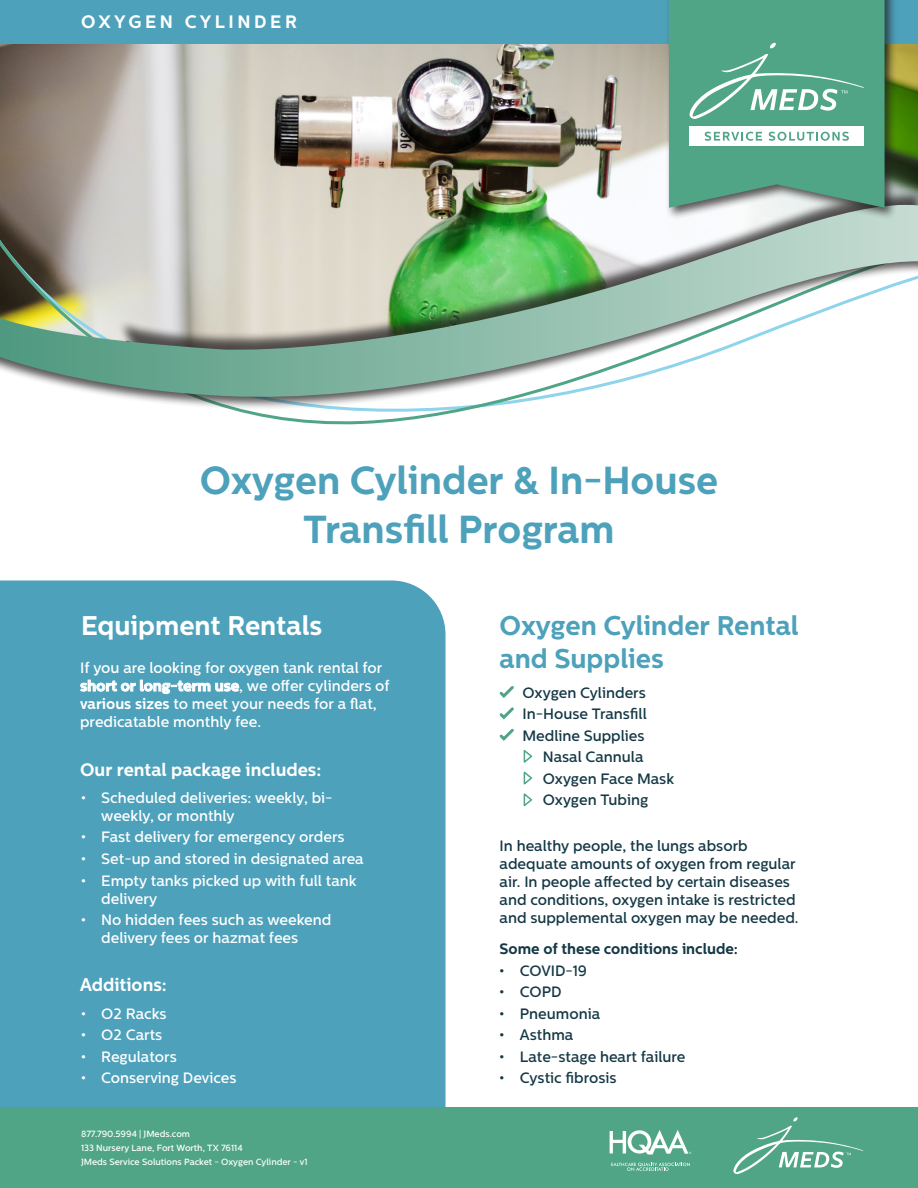
<style>
.page{position:relative;width:918px;height:1188px;background:#fff}
.page>*{position:absolute;margin:0;border:0;box-sizing:border-box;transform-origin:0 0}
.t1{font:700 39px/49.2px "Centrale Sans";color:#4da1bb;text-align:center}
.t2{font:700 27px/32.4px "Centrale Sans";color:#4da1bb}
.t3{font:700 27px "Centrale Sans";color:#fff}
.t4{font:700 18px "Centrale Sans";color:#fff}
.t5{font:700 18px "Centrale Sans";letter-spacing:.2em;color:#fff}
.t6{font:500 15px/18px "Centrale Sans";color:#fff}
.t7{font:500 15px/18px "Centrale Sans";color:#143845}
.t8{font:700 15px "Centrale Sans";color:#143845}
.t9{font:500 9px "Centrale Sans";color:#fff}
.s1{font-weight:700}
</style>
<div class="page">
<div style="left:0;top:580px;width:446px;height:527px;background:#4da1bb"></div>
<img style="left:0;top:43px;width:918px;height:159px">
<svg style="left:237px;top:411px;width:225px;height:14px"></svg>
<div style="left:117px;top:189px;width:801px;height:185px;background:#231f20;opacity:.75"></div>
<div style="left:0;top:202px;width:918px;height:209px;background:#231f20;opacity:.75"></div>
<img style="left:0;top:205px;width:918px;height:199px">
<div style="left:0;top:0;width:669px;height:43px;background:#4da1bb"></div>
<div style="left:669px;top:0;width:249px;height:43px;background:#4da1bb"></div>
<div style="left:666px;top:0;width:232px;height:220px;background:#231f20;opacity:.75"></div>
<svg style="left:669px;top:0;width:216px;height:208px;background:#57a589"></svg>
<svg style="left:690px;top:43px;width:174px;height:76px;background:#65b095"></svg>
<div style="left:690px;top:126px;width:174px;height:20px;background:#fff"></div>
<svg style="left:705px;top:132px;width:57px;height:9px"></svg>
<svg style="left:769px;top:132px;width:80px;height:9px"></svg>
<div style="left:0;top:1107px;width:918px;height:81px;background:#4fa586"></div>
<svg style="left:733px;top:1117px;width:130px;height:57px"></svg>
<svg style="left:611px;top:1163px;width:79px;height:8px"></svg>
<svg style="left:610px;top:1130px;width:81px;height:25px"></svg>
<svg style="left:499px;top:686px;width:15px;height:55px"></svg>
<svg style="left:523px;top:750px;width:10px;height:57px"></svg>
<p class="t5" style="left:81px;top:11px;width:217px">OXYGEN CYLINDER</p>
<p class="t1" style="left:200px;top:455px;width:520px">Oxygen Cylinder &amp; In-House<br>Transfill Program</p>
<p class="t3" style="left:81px;top:610px;width:243px">Equipment Rentals</p>
<p class="t6" style="left:80px;top:659px;width:311px">If you are looking for oxygen tank rental for <span class="s1">short or long-term use</span>, we offer cylinders of <span class="s1">various sizes</span> to meet your needs for a flat, predicatable monthly fee.</p>
<p class="t4" style="left:80px;top:759px;width:243px">Our rental package includes:</p>
<p class="t6" style="left:101px;top:789px;width:233px;text-indent:-20px">• Scheduled deliveries: weekly, bi&shy;weekly, or monthly</p>
<p class="t6" style="left:81px;top:828px;width:265px">• Fast delivery for emergency orders</p>
<p class="t6" style="left:81px;top:850px;width:284px">• Set-up and stored in designated area</p>
<p class="t6" style="left:101px;top:871px;width:257px;text-indent:-20px">• Empty tanks picked up with full tank delivery</p>
<p class="t6" style="left:101px;top:911px;width:232px;text-indent:-20px">• No hidden fees such as weekend delivery fees or hazmat fees</p>
<p class="t4" style="left:80px;top:975px;width:88px">Additions:</p>
<p class="t6" style="left:81px;top:1005px;width:87px">• O2 Racks</p>
<p class="t6" style="left:81px;top:1026px;width:83px">• O2 Carts</p>
<p class="t6" style="left:81px;top:1048px;width:97px">• Regulators</p>
<p class="t6" style="left:81px;top:1069px;width:157px">• Conserving Devices</p>
<p class="t9" style="left:81px;top:1128px;width:111px">877.790.5994 | JMeds.com</p>
<p class="t9" style="left:81px;top:1143px;width:163px">133 Nursery Lane, Fort Worth, TX 76114</p>
<p class="t9" style="left:81px;top:1157px;width:228px">JMeds Service Solutions Packet - Oxygen Cylinder - v1</p>
<p class="t2" style="left:500px;top:609px;width:301px">Oxygen Cylinder Rental and Supplies</p>
<p class="t7" style="left:523px;top:683px;width:125px">Oxygen Cylinders</p>
<p class="t7" style="left:523px;top:705px;width:126px">In-House Transfill</p>
<p class="t7" style="left:523px;top:726px;width:124px">Medline Supplies</p>
<p class="t7" style="left:543px;top:748px;width:102px">Nasal Cannula</p>
<p class="t7" style="left:543px;top:770px;width:133px">Oxygen Face Mask</p>
<p class="t7" style="left:543px;top:791px;width:107px">Oxygen Tubing</p>
<p class="t7" style="left:500px;top:837px;width:300px">In healthy people, the lungs absorb adequate amounts of oxygen from regular air. In people affected by certain diseases and conditions, oxygen intake is restricted and supplemental oxygen may be needed.</p>
<p class="t8" style="left:500px;top:940px;width:240px">Some of these conditions include:</p>
<p class="t7" style="left:500px;top:962px;width:89px">• COVID-19</p>
<p class="t7" style="left:500px;top:983px;width:63px">• COPD</p>
<p class="t7" style="left:500px;top:1005px;width:102px">• Pneumonia</p>
<p class="t7" style="left:500px;top:1026px;width:75px">• Asthma</p>
<p class="t7" style="left:500px;top:1048px;width:187px">• Late-stage heart failure</p>
<p class="t7" style="left:500px;top:1069px;width:119px">• Cystic fibrosis</p>
</div>
